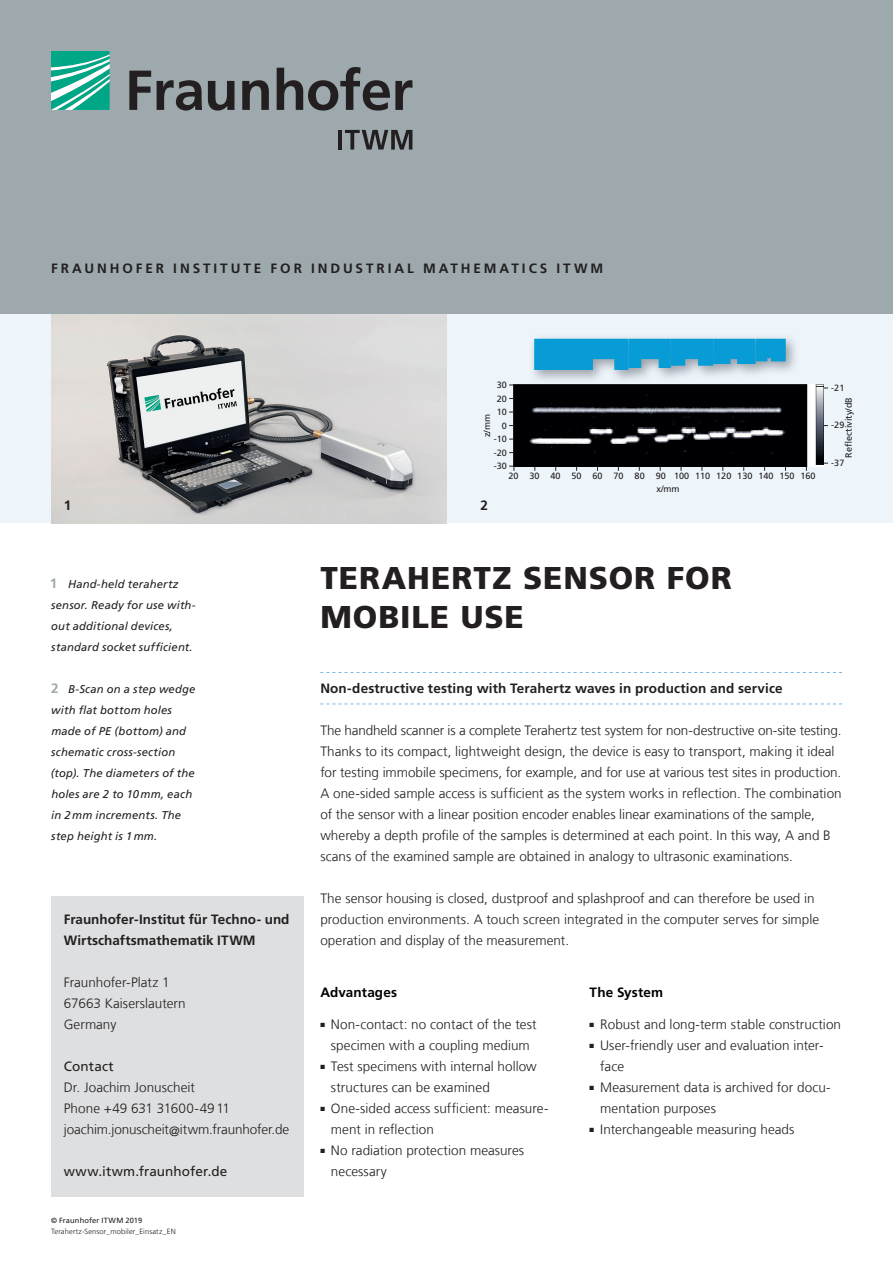
<style>
.page{position:relative;width:893px;height:1263px;background:#fff}
.page>*{position:absolute;margin:0;border:0;box-sizing:border-box;transform-origin:0 0}
.t1{font:900 31.5px/39px "Frutiger LT Com";letter-spacing:.03em;color:#231f20}
.t2{font:300 13.5px/21px "Frutiger LT Com";color:#231f20}
.t3{font:700 13.5px/21px "Frutiger LT Com";letter-spacing:.01em;color:#231f20}
.t4{font:700 13.5px "Frutiger LT Com";letter-spacing:.215em;color:#231f20}
.t5{font:13.5px "Frutiger LT Com";letter-spacing:.01em;color:#231f20}
.t6{font:700 13.5px "Frutiger LT Com";letter-spacing:.01em;color:#000002}
.t7{font:italic 11.25px/21px "Frutiger LT Com";letter-spacing:.015em;color:#231f20}
.t8{font:9px/13px "Frutiger LT Com";color:#231f20}
.t9{font:300 7.5px "Frutiger LT Com";letter-spacing:.015em;color:#231f20}
.t10{font:7.5px "Frutiger LT Com";letter-spacing:.02em;color:#231f20}
.s1{font-weight:700;font-style:normal;font-size:13.5px;color:#9da9ad}
</style>
<div class="page">
<div style="left:0;top:0;width:893px;height:315px;background:#9da9ad"></div>
<svg style="left:51px;top:51px;width:59px;height:59px;background:#4abea7"></svg>
<svg style="left:129px;top:67px;width:283px;height:44px"></svg>
<hr style="left:338px;top:130px;width:4px;height:20px;background:#231f20">
<svg style="left:345px;top:130px;width:67px;height:20px"></svg>
<svg style="left:320px;top:672px;width:522px;height:1px"></svg>
<svg style="left:320px;top:704px;width:522px;height:1px"></svg>
<div style="left:51px;top:897px;width:252px;height:300px;background:#dddfe0"></div>
<div style="left:0;top:315px;width:893px;height:208px;background:#edf5fb"></div>
<img style="left:51px;top:315px;width:395px;height:208px">
<img style="left:513px;top:384px;width:311px;height:82px">
<svg style="left:509px;top:466px;width:6px;height:5px"></svg>
<svg style="left:534px;top:339px;width:252px;height:31px;background:#26a2d4"></svg>
<p class="t4" style="left:51px;top:260px;width:554px">FRAUNHOFER INSTITUTE FOR INDUSTRIAL MATHEMATICS ITWM</p>
<p class="t8" style="left:497px;top:378px;width:12px">30</p>
<p class="t8" style="left:831px;top:381px;width:15px">-21</p>
<p class="t8" style="left:497px;top:392px;width:12px">20</p>
<p class="t8" style="left:842px;top:458px;width:62px;rotate:-90deg">Reflectivity/dB</p>
<p class="t8" style="left:497px;top:405px;width:12px">10</p>
<p class="t8" style="left:481px;top:437px;width:25px;rotate:-90deg">z/mm</p>
<p class="t8" style="left:831px;top:419px;width:15px">-29</p>
<p class="t8" style="left:831px;top:456px;width:15px">-37</p>
<p class="t8" style="left:502px;top:419px;width:7px">0</p>
<p class="t8" style="left:494px;top:432px;width:15px">-10</p>
<p class="t8" style="left:494px;top:446px;width:15px">-20</p>
<p class="t8" style="left:494px;top:459px;width:15px">-30</p>
<p class="t3" style="left:64px;top:495px;width:9px">1</p>
<p class="t3" style="left:480px;top:495px;width:9px">2</p>
<p class="t8" style="left:508px;top:470px;width:12px">20</p>
<p class="t8" style="left:656px;top:470px;width:161px;text-indent:-127px">30 40 50 60 70 80 90 100 110 120 130 140 150 160 x/mm</p>
<p class="t7" style="left:50px;top:574px;width:147px"><span class="s1">1</span> Hand-held terahertz sensor. Ready for use with&shy;out additional devices, standard socket sufficient.</p>
<p class="t7" style="left:51px;top:679px;width:146px"><span class="s1">2</span> B-Scan on a step wedge with flat bottom holes made of PE (bottom) and schematic cross-section (top). The diameters of the holes are 2 to 10 mm, each in 2 mm increments. The step height is 1 mm.</p>
<p class="t3" style="left:64px;top:909px;width:227px">Fraunhofer-Institut für Techno- und<br>Wirtschaftsmathematik ITWM</p>
<p class="t2" style="left:64px;top:972px;width:123px">Fraunhofer-Platz 1<br>67663 Kaiserslautern<br>Germany</p>
<p class="t5" style="left:64px;top:1058px;width:51px">Contact</p>
<p class="t2" style="left:64px;top:1077px;width:227px">Dr. Joachim Jonuscheit<br>Phone +49 631 31600-49 11 joachim.jonuscheit@itwm.fraunhofer.de</p>
<p class="t5" style="left:64px;top:1163px;width:165px">www.itwm.fraunhofer.de</p>
<p class="t10" style="left:51px;top:1216px;width:93px">© Fraunhofer ITWM 2019</p>
<p class="t9" style="left:51px;top:1227px;width:126px">Terahertz-Sensor_mobiler_Einsatz_EN</p>
<h1 class="t1" style="left:320px;top:558px;width:413px">TERAHERTZ SENSOR FOR<br>MOBILE USE</h1>
<p class="t3" style="left:320px;top:678px;width:464px">Non-destructive testing with Terahertz waves in production and service</p>
<p class="t2" style="left:320px;top:720px;width:523px">The handheld scanner is a complete Terahertz test system for non-destructive on-site testing.<br>Thanks to its compact, lightweight design, the device is easy to transport, making it ideal for testing immobile specimens, for example, and for use at various test sites in production.<br>A one-sided sample access is sufficient as the system works in reflection. The combination of the sensor with a linear position encoder enables linear examinations of the sample, whereby a depth profile of the samples is determined at each point. In this way, A and B scans of the examined sample are obtained in analogy to ultrasonic examinations.</p>
<p class="t2" style="left:320px;top:888px;width:500px">The sensor housing is closed, dustproof and splashproof and can therefore be used in production environments. A touch screen integrated in the computer serves for simple operation and display of the measurement.</p>
<p class="t6" style="left:320px;top:984px;width:78px">Advantages</p>
<p class="t2" style="left:320px;top:1014px;width:218px;text-align:center">■ Non-contact: no contact of the test specimen with a coupling medium</p>
<p class="t2" style="left:331px;top:1056px;width:207px;text-indent:-11px">■ Test specimens with internal hollow structures can be examined</p>
<p class="t2" style="left:331px;top:1098px;width:219px;text-indent:-11px">■ One-sided access sufficient: measure&shy;ment in reflection</p>
<p class="t2" style="left:331px;top:1140px;width:195px;text-indent:-11px">■ No radiation protection measures necessary</p>
<p class="t6" style="left:590px;top:984px;width:75px">The System</p>
<p class="t2" style="left:590px;top:1014px;width:253px">■ Robust and long-term stable construction</p>
<p class="t2" style="left:600px;top:1035px;width:225px;text-indent:-11px">■ User-friendly user and evaluation inter&shy;face</p>
<p class="t2" style="left:600px;top:1077px;width:232px;text-indent:-11px">■ Measurement data is archived for docu&shy;mentation purposes</p>
<p class="t2" style="left:590px;top:1119px;width:206px">■ Interchangeable measuring heads</p>
</div>
